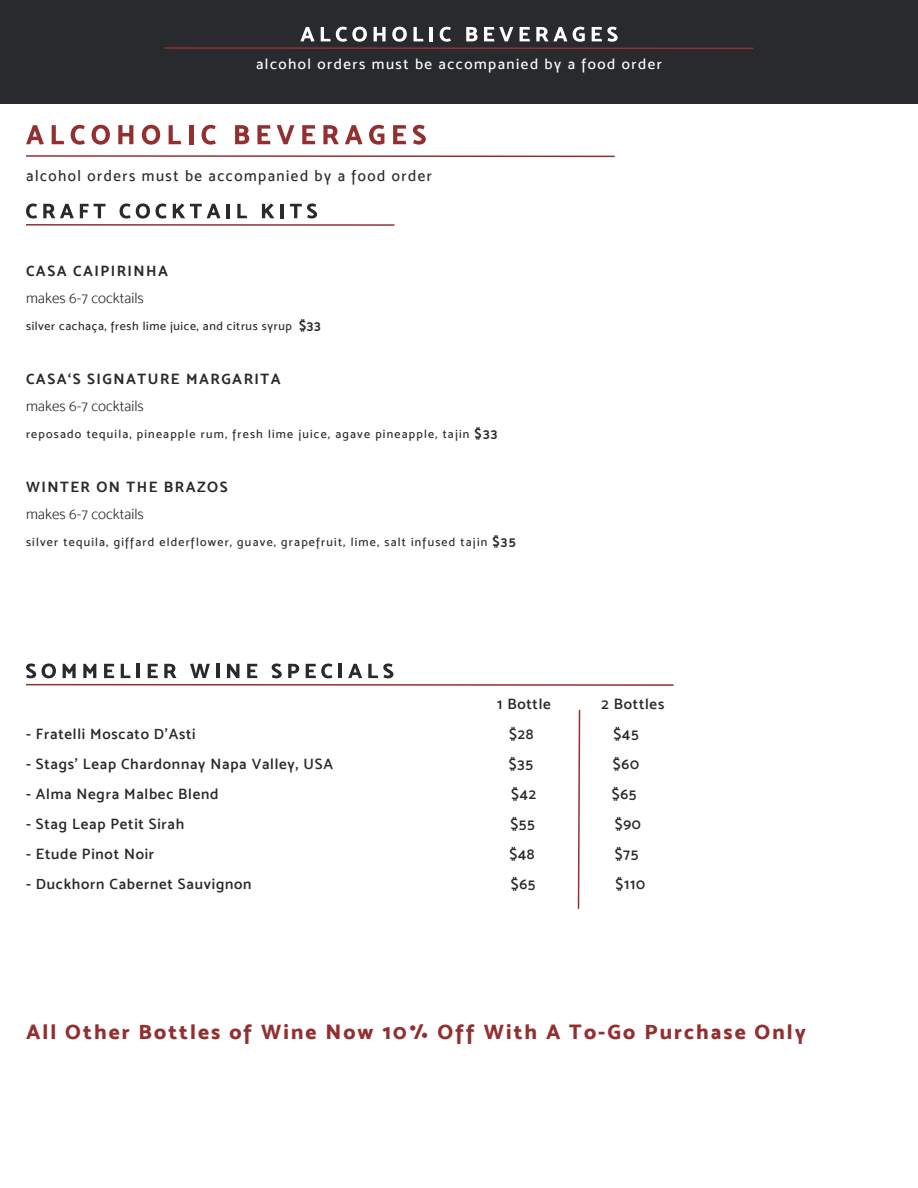
<style>
.page{position:relative;width:918px;height:1188px;background:#fff}
.page>*{position:absolute;margin:0;border:0;box-sizing:border-box;transform-origin:0 0}
.t1{font:21px "Mosk Extra Bold 800";letter-spacing:.1em;color:#923031}
.t2{font:15.75px "Mosk Medium 500";letter-spacing:.1em;color:#292a2d;scale:.95 1}
.t3{font:15px "Mosk Semi Bold 600";letter-spacing:.05em;color:#292a2d}
.t4{font:15px "Mosk Bold 700";letter-spacing:.1em;color:#292a2d}
.t5{font:15px "Mosk Light 300";color:#292a2d}
.t6{font:15px "Mosk Medium 500";letter-spacing:.1em;color:#fff}
.t7{font:12px "Mosk Medium 500";letter-spacing:.1em;color:#292a2d}
.t8{font:12px "Mosk Medium 500";letter-spacing:.05em;color:#292a2d}
.s1{font-family:"Mosk Bold 700";font-size:13.5px}
</style>
<div class="page">
<div style="left:0;top:0;width:918px;height:103px;background:#292a2d"></div>
<svg style="left:26px;top:204px;width:11px;height:15px"></svg>
<svg style="left:43px;top:204px;width:31px;height:14px"></svg>
<svg style="left:80px;top:204px;width:26px;height:14px"></svg>
<svg style="left:120px;top:203px;width:30px;height:16px"></svg>
<svg style="left:156px;top:204px;width:11px;height:15px"></svg>
<svg style="left:173px;top:203px;width:47px;height:15px"></svg>
<hr style="left:227px;top:204px;width:3px;height:14px;background:#292a2d">
<svg style="left:237px;top:204px;width:10px;height:14px"></svg>
<svg style="left:262px;top:203px;width:12px;height:15px"></svg>
<hr style="left:281px;top:204px;width:3px;height:14px;background:#292a2d">
<svg style="left:290px;top:203px;width:27px;height:16px"></svg>
<hr style="left:26px;top:224px;width:369px;height:2px;background:#923031">
<svg style="left:26px;top:663px;width:10px;height:15px"></svg>
<svg style="left:42px;top:663px;width:14px;height:15px"></svg>
<svg style="left:63px;top:664px;width:13px;height:14px"></svg>
<svg style="left:83px;top:664px;width:13px;height:14px"></svg>
<svg style="left:104px;top:664px;width:10px;height:14px"></svg>
<svg style="left:121px;top:664px;width:10px;height:14px"></svg>
<hr style="left:137px;top:664px;width:3px;height:14px;background:#292a2d">
<svg style="left:148px;top:664px;width:10px;height:14px"></svg>
<svg style="left:164px;top:664px;width:13px;height:14px"></svg>
<svg style="left:190px;top:664px;width:20px;height:14px"></svg>
<hr style="left:216px;top:664px;width:3px;height:14px;background:#292a2d">
<svg style="left:227px;top:664px;width:12px;height:14px"></svg>
<svg style="left:247px;top:664px;width:10px;height:14px"></svg>
<svg style="left:272px;top:663px;width:10px;height:15px"></svg>
<svg style="left:288px;top:664px;width:11px;height:14px"></svg>
<svg style="left:306px;top:664px;width:27px;height:14px"></svg>
<hr style="left:339px;top:664px;width:3px;height:14px;background:#292a2d">
<svg style="left:348px;top:664px;width:14px;height:14px"></svg>
<svg style="left:368px;top:663px;width:25px;height:15px"></svg>
<hr style="left:26px;top:684px;width:648px;height:2px;background:#923031">
<hr style="left:165px;top:47px;width:588px;height:2px;background:#923031">
<svg style="left:300px;top:27px;width:15px;height:15px"></svg>
<svg style="left:321px;top:27px;width:46px;height:15px"></svg>
<svg style="left:374px;top:27px;width:12px;height:14px"></svg>
<svg style="left:392px;top:27px;width:15px;height:15px"></svg>
<svg style="left:414px;top:27px;width:9px;height:14px"></svg>
<hr style="left:430px;top:27px;width:3px;height:14px;background:#fff">
<svg style="left:440px;top:27px;width:11px;height:15px"></svg>
<svg style="left:466px;top:27px;width:12px;height:14px"></svg>
<svg style="left:484px;top:27px;width:29px;height:14px"></svg>
<svg style="left:520px;top:27px;width:10px;height:14px"></svg>
<svg style="left:536px;top:27px;width:31px;height:15px"></svg>
<svg style="left:573px;top:27px;width:12px;height:15px"></svg>
<svg style="left:592px;top:27px;width:26px;height:15px"></svg>
<svg style="left:577px;top:709px;width:4px;height:200px"></svg>
<hr style="left:26px;top:155px;width:589px;height:2px;background:#923031">
<svg style="left:26px;top:125px;width:18px;height:20px"></svg>
<svg style="left:52px;top:125px;width:12px;height:19px"></svg>
<svg style="left:71px;top:125px;width:14px;height:20px"></svg>
<svg style="left:92px;top:125px;width:18px;height:20px"></svg>
<svg style="left:118px;top:125px;width:15px;height:19px"></svg>
<svg style="left:142px;top:125px;width:18px;height:20px"></svg>
<svg style="left:169px;top:125px;width:12px;height:19px"></svg>
<hr style="left:189px;top:125px;width:4px;height:19px;background:#923031">
<svg style="left:202px;top:125px;width:14px;height:20px"></svg>
<svg style="left:235px;top:125px;width:14px;height:19px"></svg>
<svg style="left:257px;top:125px;width:14px;height:19px"></svg>
<svg style="left:277px;top:125px;width:17px;height:19px"></svg>
<svg style="left:302px;top:125px;width:13px;height:19px"></svg>
<svg style="left:323px;top:125px;width:16px;height:19px"></svg>
<svg style="left:345px;top:125px;width:18px;height:20px"></svg>
<svg style="left:369px;top:125px;width:15px;height:20px"></svg>
<svg style="left:393px;top:125px;width:13px;height:19px"></svg>
<svg style="left:413px;top:125px;width:13px;height:20px"></svg>
<p class="t6" style="left:256px;top:55px;width:407px">alcohol orders must be accompanied by a food order</p>
<p class="t2" style="left:26px;top:167px;width:429px">alcohol orders must be accompanied by a food order</p>
<p class="t4" style="left:26px;top:262px;width:144px">CASA CAIPIRINHA</p>
<p class="t5" style="left:26px;top:289px;width:119px">makes 6-7 cocktails</p>
<p class="t8" style="left:26px;top:319px;width:296px">silver cachaça, fresh lime juice, and citrus syrup <span class="s1">$33</span></p>
<p class="t4" style="left:26px;top:370px;width:256px">CASA‘S SIGNATURE MARGARITA</p>
<p class="t5" style="left:26px;top:397px;width:119px">makes 6-7 cocktails</p>
<p class="t7" style="left:26px;top:427px;width:473px">reposado tequila, pineapple rum, fresh lime juice, agave pineapple, tajin <span class="s1">$33</span></p>
<p class="t4" style="left:26px;top:478px;width:203px">WINTER ON THE BRAZOS</p>
<p class="t5" style="left:26px;top:505px;width:119px">makes 6-7 cocktails</p>
<p class="t7" style="left:26px;top:535px;width:491px">silver tequila, giffard elderflower, guave, grapefruit, lime, salt infused tajin <span class="s1">$35</span></p>
<p class="t3" style="left:497px;top:695px;width:55px">1 Bottle</p>
<p class="t3" style="left:602px;top:695px;width:64px">2 Bottles</p>
<p class="t3" style="left:26px;top:725px;width:171px">- Fratelli Moscato D’Asti</p>
<p class="t3" style="left:509px;top:725px;width:26px">$28</p>
<p class="t3" style="left:613px;top:725px;width:27px">$45</p>
<p class="t3" style="left:26px;top:755px;width:308px">- Stags’ Leap Chardonnay Napa Valley, USA</p>
<p class="t3" style="left:509px;top:755px;width:26px">$35</p>
<p class="t3" style="left:613px;top:755px;width:28px">$60</p>
<p class="t3" style="left:26px;top:785px;width:194px">- Alma Negra Malbec Blend</p>
<p class="t3" style="left:511px;top:785px;width:26px">$42</p>
<p class="t3" style="left:612px;top:785px;width:26px">$65</p>
<p class="t3" style="left:26px;top:815px;width:160px">- Stag Leap Petit Sirah</p>
<p class="t3" style="left:510px;top:815px;width:26px">$55</p>
<p class="t3" style="left:615px;top:815px;width:28px">$90</p>
<p class="t3" style="left:26px;top:845px;width:130px">- Etude Pinot Noir</p>
<p class="t3" style="left:509px;top:845px;width:27px">$48</p>
<p class="t3" style="left:615px;top:845px;width:25px">$75</p>
<p class="t3" style="left:26px;top:875px;width:227px">- Duckhorn Cabernet Sauvignon</p>
<p class="t3" style="left:511px;top:875px;width:26px">$65</p>
<p class="t3" style="left:616px;top:875px;width:31px">$110</p>
<h1 class="t1" style="left:26px;top:1019px;width:782px">All Other Bottles of Wine Now 10% Off With A To-Go Purchase Only</h1>
</div>
